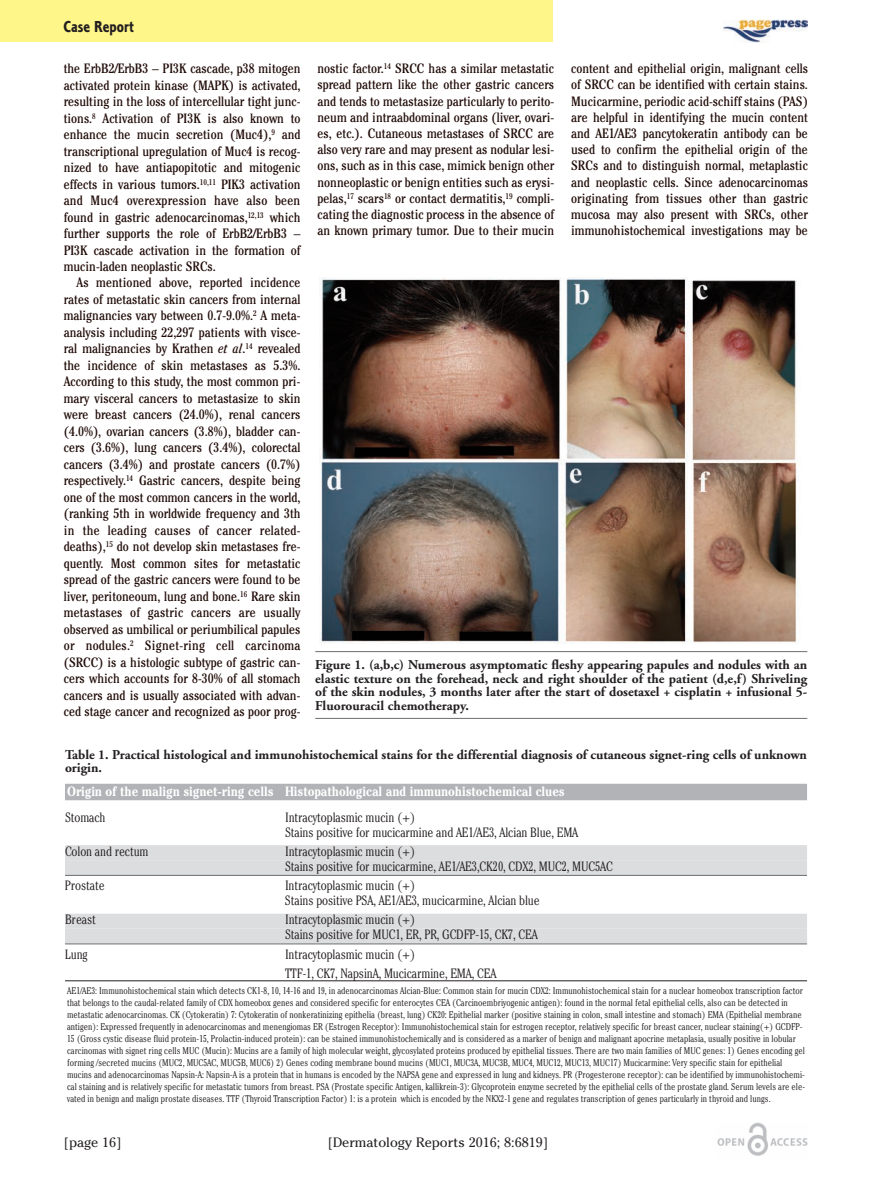
<style>
.page{position:relative;width:893px;height:1191px;background:#fff}
.page>*{position:absolute;margin:0;border:0;box-sizing:border-box;transform-origin:0 0}
.t1{font:16.5px "Corinthian Bold Condensed Plain";color:#231f20}
.t2{font:condensed 13.5px/16.5px "Cheltenham";color:#210c08;text-align:justify}
.t3{font:300 condensed 13.5px/15px "Cheltenham";letter-spacing:-.01em;color:#231f20}
.t4{font:700 13.5px/13.5px "Adobe Garamond";color:#231f20}
.t5{font:700 condensed 13.5px "Cheltenham";letter-spacing:-.01em;color:#fff}
.t6{font:13.5px "Cheltenham";color:#231f20}
.t7{font:300 condensed 9.75px/12px "Cheltenham";color:#231f20}
.s1{font-style:italic}
</style>
<div class="page">
<div style="left:0;top:0;width:553px;height:42px;background:#fff689"></div>
<img style="left:717px;top:1123px;width:91px;height:33px">
<img style="left:723px;top:19px;width:84px;height:24px">
<div style="left:65px;top:783px;width:742px;height:17px;background:#b2b3b7"></div>
<div style="left:65px;top:845px;width:742px;height:15px;background:#dcdddf"></div>
<div style="left:65px;top:860px;width:742px;height:15px;background:#dcdddf"></div>
<hr style="left:65px;top:875px;width:742px;height:1px;background:#6c6d70">
<div style="left:65px;top:913px;width:742px;height:15px;background:#dcdddf"></div>
<div style="left:65px;top:928px;width:742px;height:15px;background:#dcdddf"></div>
<hr style="left:65px;top:943px;width:742px;height:1px;background:#6c6d70">
<hr style="left:65px;top:980px;width:742px;height:1px;background:#231f20">
<hr style="left:315px;top:651px;width:492px;height:1px;background:#6c6d70">
<hr style="left:315px;top:718px;width:492px;height:1px;background:#6c6d70">
<img style="left:319px;top:277px;width:479px;height:366px">
<p class="t1" style="left:63px;top:21px;width:72px">Case Report</p>
<p class="t2" style="left:64px;top:62px;width:238px">the ErbB2/ErbB3 – PI3K cascade, p38 mitogen activated protein kinase (MAPK) is activated, resulting in the loss of intercellular tight junc&shy;tions.<sup>8</sup> Activation of PI3K is also known to enhance the mucin secretion (Muc4),<sup>9</sup> and transcriptional upregulation of Muc4 is recog&shy;nized to have antiapopitotic and mitogenic effects in various tumors.<sup>10,11</sup> PIK3 activation and Muc4 overexpression have also been found in gastric adenocarcinomas,<sup>12,13</sup> which further supports the role of ErbB2/ErbB3 – PI3K cascade activation in the formation of mucin-laden neoplastic SRCs.</p>
<p class="t2" style="left:64px;top:276px;width:238px;text-indent:13px">As mentioned above, reported incidence rates of metastatic skin cancers from internal malignancies vary between 0.7-9.0%.<sup>2</sup> A meta&shy;analysis including 22,297 patients with visce&shy;ral malignancies by Krathen <span class="s1">et al</span>.<sup>14</sup> revealed the incidence of skin metastases as 5.3%.<br>According to this study, the most common pri&shy;mary visceral cancers to metastasize to skin were breast cancers (24.0%), renal cancers (4.0%), ovarian cancers (3.8%), bladder can&shy;cers (3.6%), lung cancers (3.4%), colorectal cancers (3.4%) and prostate cancers (0.7%) respectively.<sup>14</sup> Gastric cancers, despite being one of the most common cancers in the world, (ranking 5th in worldwide frequency and 3th in the leading causes of cancer related&shy;deaths),<sup>15</sup> do not develop skin metastases fre&shy;quently. Most common sites for metastatic spread of the gastric cancers were found to be liver, peritoneoum, lung and bone.<sup>16</sup> Rare skin metastases of gastric cancers are usually observed as umbilical or periumbilical papules or nodules.<sup>2</sup> Signet-ring cell carcinoma (SRCC) is a histologic subtype of gastric can&shy;cers which accounts for 8-30% of all stomach cancers and is usually associated with advan&shy;ced stage cancer and recognized as poor prog-</p>
<p class="t2" style="left:317px;top:62px;width:238px">nostic factor.<sup>14</sup> SRCC has a similar metastatic spread pattern like the other gastric cancers and tends to metastasize particularly to perito&shy;neum and intraabdominal organs (liver, ovari&shy;es, etc.). Cutaneous metastases of SRCC are also very rare and may present as nodular lesi&shy;ons, such as in this case, mimick benign other nonneoplastic or benign entities such as erysi&shy;pelas,<sup>17</sup> scars<sup>18</sup> or contact dermatitis,<sup>19</sup> compli&shy;cating the diagnostic process in the absence of an known primary tumor. Due to their mucin</p>
<p class="t2" style="left:571px;top:62px;width:238px">content and epithelial origin, malignant cells of SRCC can be identified with certain stains.<br>Mucicarmine, periodic acid-schiff stains (PAS) are helpful in identifying the mucin content and AE1/AE3 pancytokeratin antibody can be used to confirm the epithelial origin of the SRCs and to distinguish normal, metaplastic and neoplastic cells. Since adenocarcinomas originating from tissues other than gastric mucosa may also present with SRCs, other immunohistochemical investigations may be</p>
<p class="t4" style="left:315px;top:659px;width:494px;text-align:justify">Figure 1. (a,b,c) Numerous asymptomatic fleshy appearing papules and nodules with an elastic texture on the forehead, neck and right shoulder of the patient (d,e,f) Shriveling of the skin nodules, 3 months later after the start of dosetaxel + cisplatin + infusional 5- Fluorouracil chemotherapy.</p>
<p class="t4" style="left:65px;top:749px;width:743px">Table 1. Practical histological and immunohistochemical stains for the differential diagnosis of cutaneous signet-ring cells of unknown origin.</p>
<p class="t5" style="left:67px;top:786px;width:499px">Origin of the malign signet-ring cells Histopathological and immunohistochemical clues</p>
<p class="t3" style="left:65px;top:810px;width:42px">Stomach</p>
<p class="t3" style="left:285px;top:810px;width:295px">Intracytoplasmic mucin (+)<br>Stains positive for mucicarmine and AE1/AE3, Alcian Blue, EMA</p>
<p class="t3" style="left:65px;top:845px;width:85px">Colon and rectum</p>
<p class="t3" style="left:285px;top:845px;width:329px">Intracytoplasmic mucin (+)<br>Stains positive for mucicarmine, AE1/AE3,CK20, CDX2, MUC2, MUC5AC</p>
<p class="t3" style="left:65px;top:879px;width:41px">Prostate</p>
<p class="t3" style="left:285px;top:879px;width:256px">Intracytoplasmic mucin (+)<br>Stains positive PSA, AE1/AE3, mucicarmine, Alcian blue</p>
<p class="t3" style="left:65px;top:913px;width:32px">Breast</p>
<p class="t3" style="left:285px;top:913px;width:254px">Intracytoplasmic mucin (+)<br>Stains positive for MUC1, ER, PR, GCDFP-15, CK7, CEA</p>
<p class="t3" style="left:65px;top:947px;width:24px">Lung</p>
<p class="t3" style="left:285px;top:945px;width:213px;line-height:19.2px">Intracytoplasmic mucin (+)<br>TTF-1, CK7, NapsinA, Mucicarmine, EMA, CEA</p>
<p class="t7" style="left:67px;top:985px;width:739px">AE1/AE3: Immunohistochemical stain which detects CK1-8, 10, 14-16 and 19, in adenocarcinomas Alcian-Blue: Common stain for mucin CDX2: Immunohistochemical stain for a nuclear homeobox transcription factor that belongs to the caudal-related family of CDX homeobox genes and considered specific for enterocytes CEA (Carcinoembriyogenic antigen): found in the normal fetal epithelial cells, also can be detected in metastatic adenocarcinomas. CK (Cytokeratin) 7: Cytokeratin of nonkeratinizing epithelia (breast, lung) CK20: Epithelial marker (positive staining in colon, small intestine and stomach) EMA (Epithelial membrane antigen): Expressed frequently in adenocarcinomas and menengiomas ER (Estrogen Receptor): Immunohistochemical stain for estrogen receptor, relatively specific for breast cancer, nuclear staining(+) GCDFP-15 (Gross cystic disease fluid protein-15, Prolactin-induced protein): can be stained immunohistochemically and is considered as a marker of benign and malignant apocrine metaplasia, usually positive in lobular carcinomas with signet ring cells MUC (Mucin): Mucins are a family of high molecular weight, glycosylated proteins produced by epithelial tissues. There are two main families of MUC genes: 1) Genes encoding gel forming /secreted mucins (MUC2, MUC5AC, MUC5B, MUC6) 2) Genes coding membrane bound mucins (MUC1, MUC3A, MUC3B, MUC4, MUC12, MUC13, MUC17) Mucicarmine: Very specific stain for epithelial mucins and adenocarcinomas Napsin-A: Napsin-A is a protein that in humans is encoded by the NAPSA gene and expressed in lung and kidneys. PR (Progesterone receptor): can be identified by immunohistochemi&shy;cal staining and is relatively specific for metastatic tumors from breast. PSA (Prostate specific Antigen, kallikrein-3): Glycoprotein enzyme secreted by the epithelial cells of the prostate gland. Serum levels are ele&shy;vated in benign and malign prostate diseases. TTF (Thyroid Transcription Factor) 1: is a protein which is encoded by the NKX2-1 gene and regulates transcription of genes particularly in thyroid and lungs.</p>
<p class="t6" style="left:64px;top:1134px;width:59px">[page 16]</p>
<p class="t6" style="left:328px;top:1134px;width:222px">[Dermatology Reports 2016; 8:6819]</p>
</div>
